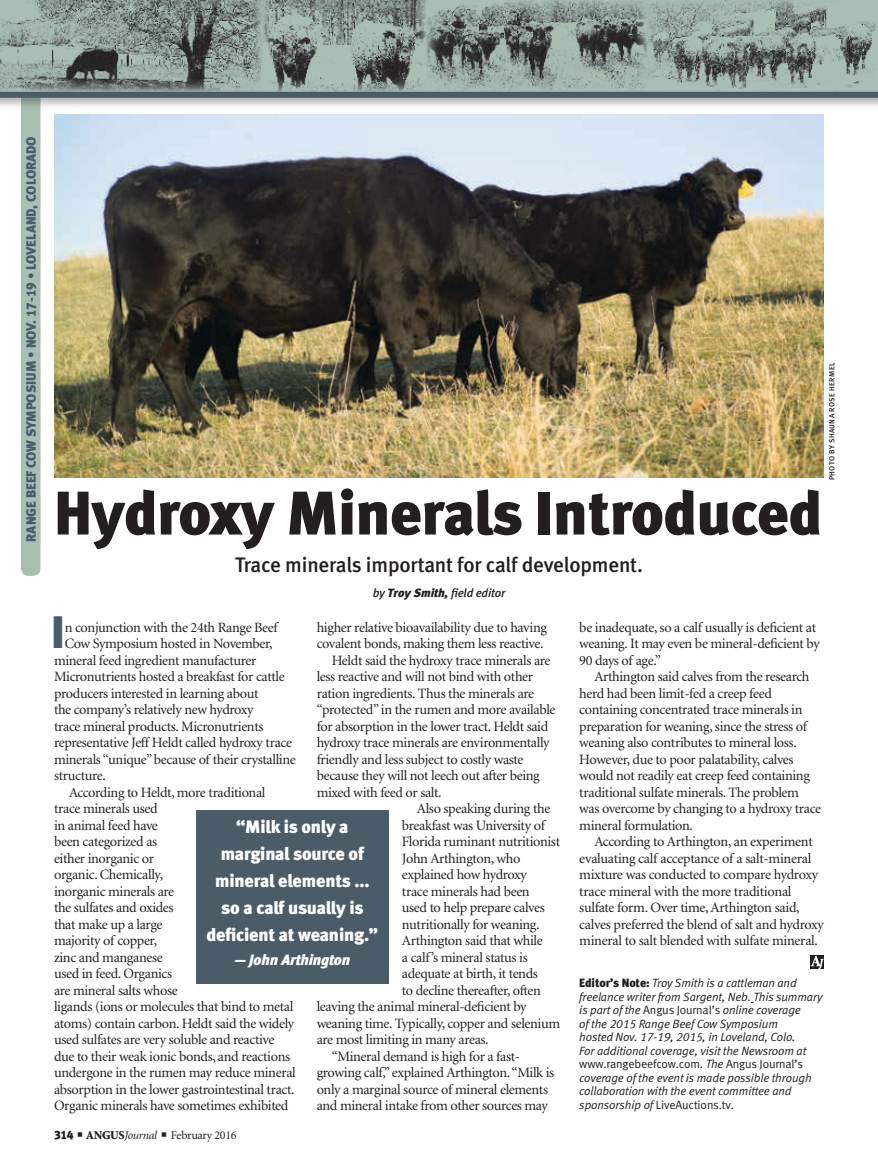
<style>
.page{position:relative;width:878px;height:1168px;background:#fff}
.page>*{position:absolute;margin:0;border:0;box-sizing:border-box;transform-origin:0 0}
.headline{font:61.5px "Meta Black LF";letter-spacing:-.01em;color:#231f20}
.Drop_Cap{font:45.45px "Meta Black LF";color:#495c68}
.deck{font:21px "Meta Medium LF";letter-spacing:-.01em;color:#231f20}
.reverse_pull_quote{font:18px/27px "Meta Black LF";letter-spacing:-.01em;color:#fff;text-align:center}
.reverse_pull_quote-2{font:italic 15px "Meta Black LF";letter-spacing:-.01em;color:#fff}
.body_text{font:14.25px/16.5px "Minion";letter-spacing:-.025em;color:#231f20}
.Drop_Cap-2{font:14.25px "Minion";letter-spacing:-.025em;color:#231f20}
.byline{font:13.5px "Meta Black LF";color:#495c68}
.editor_s_note{font:italic 12px/13.5px "Meta Normal LF";letter-spacing:-.01em;color:#231f20}
.t1{font:12px "Minion";letter-spacing:-.025em;color:#231f20}
.byline-2{font:italic 12px "Meta Medium LF";letter-spacing:-.01em;color:#231f20}
.photo_credit{font:7.5px "Meta Medium LF";letter-spacing:.05em;color:#231f20}
.s1{font-family:"Meta Black LF"}
.s2{font-weight:900}
.s3{font-style:italic}
.s4{font-family:"Meta Black LF";font-style:normal}
.s5{font-style:normal}
</style>
<div class="page">
<svg style="left:810px;top:956px;width:14px;height:13px"></svg>
<div style="left:21px;top:110px;width:19px;height:466px;background:#a9bfb3"></div>
<div style="left:0;top:0;width:878px;height:110px;background:#231f20;opacity:.35"></div>
<svg style="left:0;top:92px;width:878px;height:6px;background:#4d5f6b"></svg>
<img style="left:0;top:0;width:262px;height:92px">
<svg style="left:262px;top:0;width:164px;height:92px;background:#84928b"></svg>
<svg style="left:426px;top:0;width:221px;height:92px;background:#818e88"></svg>
<svg style="left:647px;top:0;width:231px;height:92px;background:#8f9f97"></svg>
<img style="left:54px;top:114px;width:770px;height:364px">
<div style="left:196px;top:810px;width:192px;height:174px;background:#495c68"></div>
<p class="byline" style="left:23px;top:542px;width:407px;rotate:-90deg">RANGE BEEF COW SYMPOSIUM • NOV. 17-19 • LOVELAND, COLORADO</p>
<p class="headline" style="left:54px;top:476px;width:769px">Hydroxy Minerals Introduced</p>
<p class="deck" style="left:235px;top:552px;width:409px">Trace minerals important for calf development.</p>
<p class="byline-2" style="left:373px;top:586px;width:134px">by <span class="s1">Troy Smith,</span> field editor</p>
<p class="photo_credit" style="left:827px;top:480px;width:119px;rotate:-90deg">PHOTO BY SHAUNA ROSE HERMEL</p>
<p class="Drop_Cap" style="left:51px;top:605px;width:15px">I</p>
<p class="Drop_Cap-2" style="left:65px;top:620px;width:214px">n conjunction with the 24th Range Beef</p>
<p class="body_text" style="left:316px;top:619px;width:232px">higher relative bioavailability due to having covalent bonds, making them less reactive.</p>
<p class="body_text" style="left:316px;top:652px;width:240px;text-indent:15px">Heldt said the hydroxy trace minerals are less reactive and will not bind with other ration ingredients. Thus the minerals are “protected” in the rumen and more available for absorption in the lower tract. Heldt said hydroxy trace minerals are environmentally friendly and less subject to costly waste because they will not leech out after being mixed with feed or salt.</p>
<p class="body_text" style="left:417px;top:801px;width:135px">Also speaking during the</p>
<p class="body_text" style="left:402px;top:817px;width:144px">breakfast was University of</p>
<p class="body_text" style="left:402px;top:834px;width:160px">Florida ruminant nutritionist</p>
<p class="body_text" style="left:402px;top:850px;width:120px">John Arthington, who</p>
<p class="body_text" style="left:402px;top:867px;width:126px">explained how hydroxy</p>
<p class="body_text" style="left:402px;top:883px;width:129px">trace minerals had been</p>
<p class="body_text" style="left:402px;top:900px;width:144px">used to help prepare calves</p>
<p class="body_text" style="left:402px;top:916px;width:139px">nutritionally for weaning.</p>
<p class="body_text" style="left:402px;top:933px;width:142px">Arthington said that while</p>
<p class="body_text" style="left:402px;top:949px;width:127px">a calf’s mineral status is</p>
<p class="body_text" style="left:402px;top:966px;width:137px">adequate at birth, it tends</p>
<p class="body_text" style="left:402px;top:982px;width:140px">to decline thereafter, often</p>
<p class="body_text" style="left:316px;top:999px;width:211px">leaving the animal mineral-deficient by</p>
<p class="body_text" style="left:316px;top:1015px;width:245px">weaning time. Typically, copper and selenium</p>
<p class="body_text" style="left:316px;top:1032px;width:173px">are most limiting in many areas.</p>
<p class="body_text" style="left:316px;top:1048px;width:239px;text-indent:15px">“Mineral demand is high for a fast&shy;growing calf,” explained Arthington. “Milk is only a marginal source of mineral elements and mineral intake from other sources may</p>
<p class="Drop_Cap-2" style="left:65px;top:636px;width:209px">Cow Symposium hosted in November,</p>
<p class="Drop_Cap-2" style="left:54px;top:653px;width:204px">mineral feed ingredient manufacturer</p>
<p class="Drop_Cap-2" style="left:54px;top:669px;width:232px">Micronutrients hosted a breakfast for cattle</p>
<p class="Drop_Cap-2" style="left:54px;top:686px;width:206px">producers interested in learning about</p>
<p class="Drop_Cap-2" style="left:54px;top:702px;width:201px">the company’s relatively new hydroxy</p>
<p class="Drop_Cap-2" style="left:54px;top:719px;width:211px">trace mineral products. Micronutrients</p>
<p class="Drop_Cap-2" style="left:54px;top:735px;width:239px">representative Jeff Heldt called hydroxy trace</p>
<p class="Drop_Cap-2" style="left:54px;top:752px;width:243px">minerals “unique” because of their crystalline</p>
<p class="Drop_Cap-2" style="left:54px;top:768px;width:53px">structure.</p>
<p class="body_text" style="left:54px;top:784px;width:243px;text-indent:15px">According to Heldt, more traditional<br>trace minerals used<br>in animal feed have<br>been categorized as<br>either inorganic or<br>organic. Chemically,<br>inorganic minerals are<br>the sulfates and oxides<br>that make up a large<br>majority of copper,<br>zinc and manganese<br>used in feed. Organics<br>are mineral salts whose<br>ligands (ions or molecules that bind to metal atoms) contain carbon. Heldt said the widely used sulfates are very soluble and reactive due to their weak ionic bonds, and reactions undergone in the rumen may reduce mineral absorption in the lower gastrointestinal tract.<br>Organic minerals have sometimes exhibited</p>
<p class="reverse_pull_quote" style="left:206px;top:813px;width:173px">“Milk is only a marginal source of mineral elements ... so a calf usually is deficient at weaning.”</p>
<p class="reverse_pull_quote-2" style="left:234px;top:951px;width:117px">— John Arthington</p>
<p class="t1" style="left:54px;top:1129px;width:184px"><span class="s1">314</span> ■ <span class="s2">ANGUS</span><span class="s3">Journal</span> ■ February 2016</p>
<p class="body_text" style="left:579px;top:619px;width:242px">be inadequate, so a calf usually is deficient at weaning. It may even be mineral-deficient by<br>90 days of age.”</p>
<p class="body_text" style="left:579px;top:669px;width:243px;text-indent:15px">Arthington said calves from the research herd had been limit-fed a creep feed containing concentrated trace minerals in preparation for weaning, since the stress of weaning also contributes to mineral loss.<br>However, due to poor palatability, calves would not readily eat creep feed containing traditional sulfate minerals. The problem was overcome by changing to a hydroxy trace mineral formulation.</p>
<p class="body_text" style="left:579px;top:834px;width:246px;text-indent:15px">According to Arthington, an experiment evaluating calf acceptance of a salt-mineral mixture was conducted to compare hydroxy trace mineral with the more traditional sulfate form. Over time, Arthington said, calves preferred the blend of salt and hydroxy mineral to salt blended with sulfate mineral.</p>
<p class="editor_s_note" style="left:579px;top:976px;width:245px"><span class="s4">Editor’s Note:</span> Troy Smith is a cattleman and freelance writer from Sargent, Neb. This summary is part of the <span class="s5">Angus Journal’s</span> online coverage<br>of the 2015 Range Beef Cow Symposium<br>hosted Nov. 17-19, 2015, in Loveland, Colo.<br>For additional coverage, visit the Newsroom at <span class="s5">www.rangebeefcow.com.</span> The <span class="s5">Angus Journal’s </span>coverage of the event is made possible through collaboration with the event committee and sponsorship of <span class="s5">LiveAuctions.tv.</span></p>
</div>
